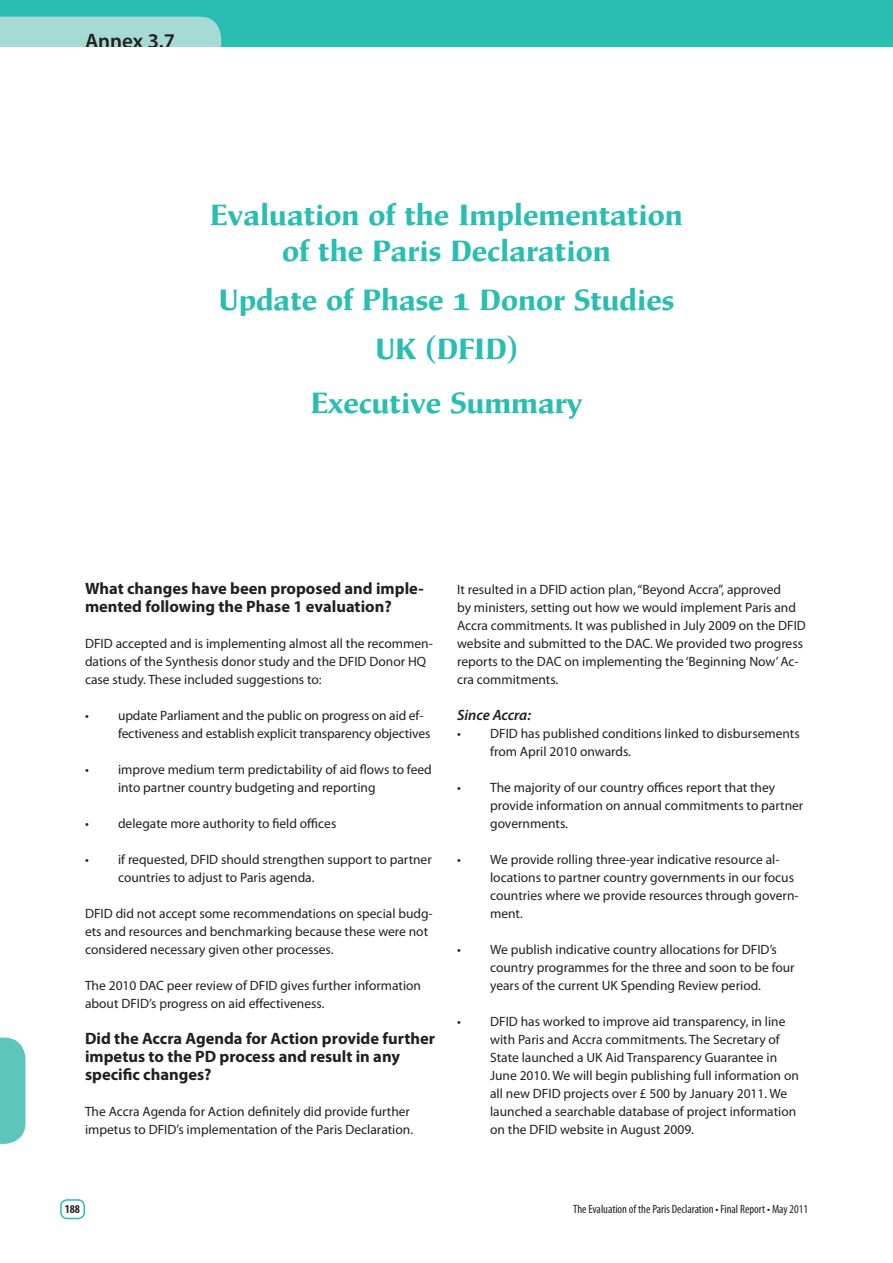
<style>
.page{position:relative;width:893px;height:1263px;background:#fff}
.page>*{position:absolute;margin:0;border:0;box-sizing:border-box;transform-origin:0 0}
.Headline1{font:600 30px/36px "Mixtra Roman";color:#2abdb1;text-align:center}
.t1{font:600 21px "Myriad Pro";color:#231f20}
.Headline3{font:700 16.5px/18px "Myriad Pro";color:#231f20}
.Headline4{font:italic 600 15px "Myriad Pro";letter-spacing:-.005em;color:#231f20}
.Paragraph-hængende_i{font:13.5px/18px "Myriad Pro";color:#231f20}
.Paragraph{font:13.5px/18px "Myriad Pro";color:#231f20}
.t2{font:condensed 12px "Myriad Pro";color:#231f20}
.t3{font:700 condensed 12px "Myriad Pro";color:#231f20}
</style>
<div class="page">
<div style="left:60px;top:1199px;width:25px;height:20px;border:2px solid #2abdb1;border-radius:6px"></div>
<div style="left:0;top:0;width:893px;height:48px;background:#2abdb1"></div>
<div style="left:0;top:17px;width:221px;height:31px;background:#a5dad5"></div>
<svg style="left:0;top:1037px;width:26px;height:107px;background:#6ccac2"></svg>
<p class="t1" style="left:85px;top:29px;width:92px">Annex 3.7</p>
<p class="Headline1" style="left:210px;top:197px;width:474px">Evaluation of the Implementation of the Paris Declaration</p>
<p class="Headline1" style="left:218px;top:281px;width:457px">Update of Phase 1 Donor Studies</p>
<p class="Headline1" style="left:375px;top:330px;width:144px">UK (DFID)</p>
<p class="Headline1" style="left:311px;top:384px;width:273px">Executive Summary</p>
<p class="Headline3" style="left:85px;top:580px;width:340px">What changes have been proposed and imple&shy;mented following the Phase 1 evaluation?</p>
<p class="Paragraph" style="left:85px;top:635px;width:349px">DFID accepted and is implementing almost all the recommen&shy;dations of the Synthesis donor study and the DFID Donor HQ case study. These included suggestions to:</p>
<p class="Paragraph-hængende_i" style="left:118px;top:707px;width:314px;text-indent:-33px">• update Parliament and the public on progress on aid ef&shy;fectiveness and establish explicit transparency objectives</p>
<p class="Paragraph-hængende_i" style="left:118px;top:761px;width:315px;text-indent:-33px">• improve medium term predictability of aid flows to feed into partner country budgeting and reporting</p>
<p class="Paragraph-hængende_i" style="left:85px;top:815px;width:253px">• delegate more authority to field offices</p>
<p class="Paragraph-hængende_i" style="left:118px;top:851px;width:315px;text-indent:-33px">• if requested, DFID should strengthen support to partner countries to adjust to Paris agenda.</p>
<p class="Paragraph" style="left:85px;top:905px;width:349px">DFID did not accept some recommendations on special budg&shy;ets and resources and benchmarking because these were not considered necessary given other processes.</p>
<p class="Paragraph" style="left:85px;top:977px;width:338px">The 2010 DAC peer review of DFID gives further information about DFID’s progress on aid effectiveness.</p>
<p class="Headline3" style="left:85px;top:1030px;width:352px">Did the Accra Agenda for Action provide further impetus to the PD process and result in any specific changes?</p>
<p class="Paragraph" style="left:85px;top:1103px;width:330px">The Accra Agenda for Action definitely did provide further impetus to DFID’s implementation of the Paris Declaration.</p>
<p class="Paragraph" style="left:457px;top:581px;width:350px">It resulted in a DFID action plan,“Beyond Accra”, approved<br>by ministers, setting out how we would implement Paris and Accra commitments. It was published in July 2009 on the DFID website and submitted to the DAC. We provided two progress reports to the DAC on implementing the ‘Beginning Now’Ac&shy;cra commitments.</p>
<p class="Headline4" style="left:457px;top:707px;width:75px">Since Accra:</p>
<p class="Paragraph-hængende_i" style="left:490px;top:725px;width:311px;text-indent:-33px">• DFID has published conditions linked to disbursements from April 2010 onwards.</p>
<p class="Paragraph-hængende_i" style="left:490px;top:779px;width:315px;text-indent:-33px">• The majority of our country offices report that they provide information on annual commitments to partner governments.</p>
<p class="Paragraph-hængende_i" style="left:490px;top:851px;width:310px;text-indent:-33px">• We provide rolling three-year indicative resource al&shy;locations to partner country governments in our focus countries where we provide resources through govern&shy;ment.</p>
<p class="Paragraph-hængende_i" style="left:490px;top:941px;width:306px;text-indent:-33px">• We publish indicative country allocations for DFID’s country programmes for the three and soon to be four years of the current UK Spending Review period.</p>
<p class="Paragraph-hængende_i" style="left:490px;top:1013px;width:310px;text-indent:-33px">• DFID has worked to improve aid transparency, in line with Paris and Accra commitments. The Secretary of State launched a UK Aid Transparency Guarantee in June 2010. We will begin publishing full information on all new DFID projects over £ 500 by January 2011. We launched a searchable database of project information on the DFID website in August 2009.</p>
<p class="t3" style="left:65px;top:1202px;width:17px">188</p>
<p class="t2" style="left:573px;top:1203px;width:236px">The Evaluation of the Paris Declaration • Final Report • May 2011</p>
</div>
